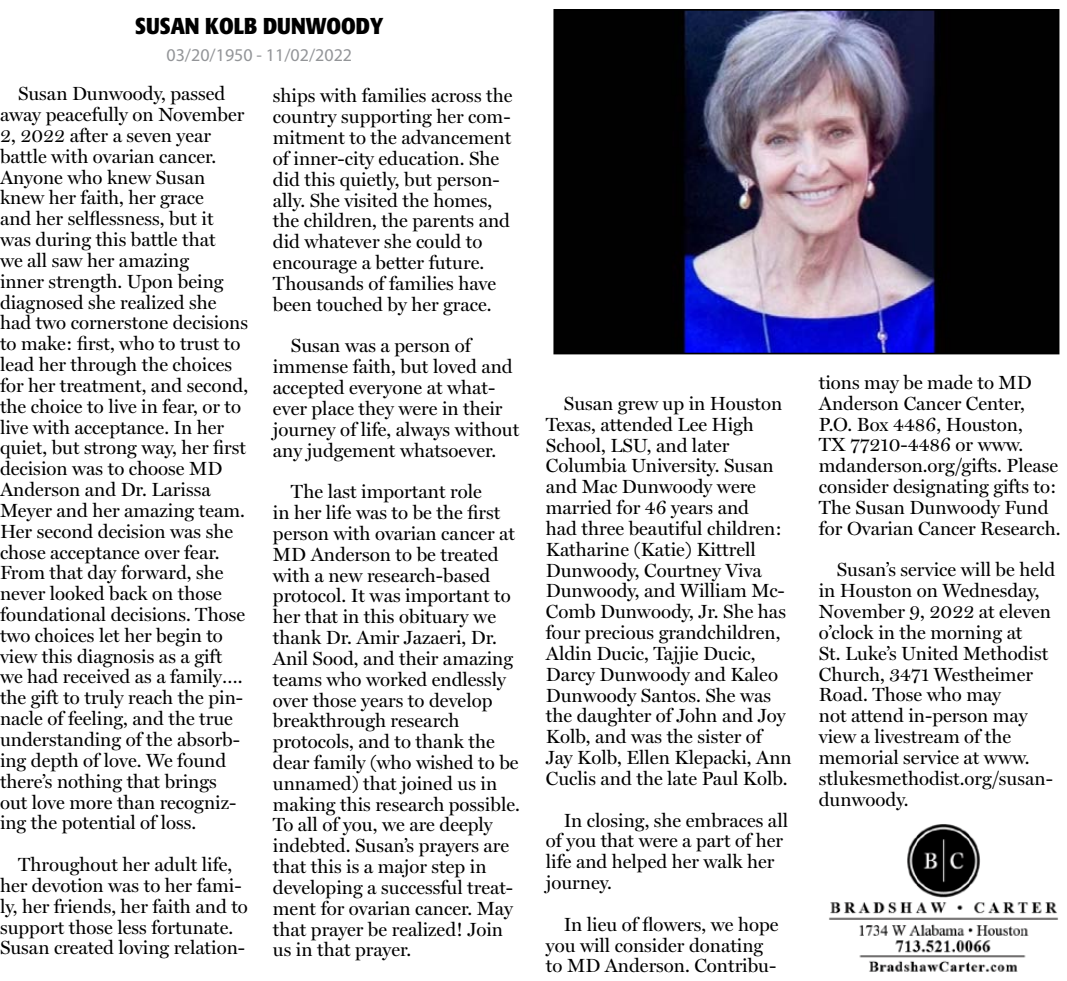
<style>
.page{position:relative;width:1067px;height:981px;background:#fff}
.page>*{position:absolute;margin:0;border:0;box-sizing:border-box;transform-origin:0 0}
.t1{font:700 condensed 22.72px "Formata";color:#000}
.t2{font:19.12px/20.7px "Miller Display";color:#000}
.t3{font:18px "Myriad Pro";color:#939598}
</style>
<div class="page">
<img style="left:556px;top:12px;width:500px;height:339px">
<div style="left:553px;top:9px;width:506px;height:345px;border:2px solid #000"></div>
<img style="left:829px;top:824px;width:229px;height:148px">
<p class="t1" style="left:135px;top:12px;width:250px">SUSAN KOLB DUNWOODY</p>
<p class="t3" style="left:166px;top:44px;width:187px">03/20/1950 - 11/02/2022</p>
<p class="t2" style="left:0;top:84px;width:250px;text-indent:18px">Susan Dunwoody, passed away peacefully on November<br>2, 2022 after a seven year battle with ovarian cancer.<br>Anyone who knew Susan knew her faith, her grace<br>and her selflessness, but it was during this battle that<br>we all saw her amazing<br>inner strength. Upon being diagnosed she realized she had two cornerstone decisions to make: first, who to trust to lead her through the choices for her treatment, and second, the choice to live in fear, or to live with acceptance. In her quiet, but strong way, her first decision was to choose MD<br>Anderson and Dr. Larissa<br>Meyer and her amazing team.<br>Her second decision was she chose acceptance over fear.<br>From that day forward, she never looked back on those foundational decisions. Those two choices let her begin to view this diagnosis as a gift we had received as a family…. the gift to truly reach the pin&shy;nacle of feeling, and the true understanding of the absorb&shy;ing depth of love. We found there’s nothing that brings out love more than recogniz&shy;ing the potential of loss.</p>
<p class="t2" style="left:0;top:854px;width:249px;text-indent:18px">Throughout her adult life, her devotion was to her fami&shy;ly, her friends, her faith and to support those less fortunate.<br>Susan created loving relation-</p>
<p class="t2" style="left:273px;top:86px;width:241px">ships with families across the country supporting her com&shy;mitment to the advancement of inner-city education. She did this quietly, but person&shy;ally. She visited the homes, the children, the parents and did whatever she could to encourage a better future.<br>Thousands of families have been touched by her grace.</p>
<p class="t2" style="left:273px;top:336px;width:248px;text-indent:18px">Susan was a person of immense faith, but loved and accepted everyone at what&shy;ever place they were in their journey of life, always without any judgement whatsoever.</p>
<p class="t2" style="left:273px;top:481px;width:248px;text-indent:18px">The last important role<br>in her life was to be the first person with ovarian cancer at<br>MD Anderson to be treated with a new research-based protocol. It was important to her that in this obituary we thank Dr. Amir Jazaeri, Dr.<br>Anil Sood, and their amazing teams who worked endlessly over those years to develop breakthrough research protocols, and to thank the dear family (who wished to be unnamed) that joined us in making this research possible.<br>To all of you, we are deeply indebted. Susan’s prayers are that this is a major step in developing a successful treat&shy;ment for ovarian cancer. May that prayer be realized! Join us in that prayer.</p>
<p class="t2" style="left:546px;top:393px;width:247px;text-indent:18px">Susan grew up in Houston<br>Texas, attended Lee High<br>School, LSU, and later<br>Columbia University. Susan and Mac Dunwoody were married for 46 years and<br>had three beautiful children:<br>Katharine (Katie) Kittrell<br>Dunwoody, Courtney Viva<br>Dunwoody, and William Mc-<br>Comb Dunwoody, Jr. She has four precious grandchildren,<br>Aldin Ducic, Tajjie Ducic,<br>Darcy Dunwoody and Kaleo<br>Dunwoody Santos. She was the daughter of John and Joy<br>Kolb, and was the sister of<br>Jay Kolb, Ellen Klepacki, Ann<br>Cuclis and the late Paul Kolb.</p>
<p class="t2" style="left:546px;top:809px;width:244px;text-indent:18px">In closing, she embraces all of you that were a part of her life and helped her walk her journey.</p>
<p class="t2" style="left:546px;top:913px;width:234px;text-indent:18px">In lieu of flowers, we hope you will consider donating to MD Anderson. Contribu-</p>
<p class="t2" style="left:818px;top:372px;width:243px">tions may be made to MD<br>Anderson Cancer Center,<br>P.O. Box 4486, Houston,<br>TX 77210-4486 or www. mdanderson.org/gifts. Please consider designating gifts to:<br>The Susan Dunwoody Fund for Ovarian Cancer Research.</p>
<p class="t2" style="left:818px;top:559px;width:238px;text-indent:18px">Susan’s service will be held in Houston on Wednesday,<br>November 9, 2022 at eleven o’clock in the morning at<br>St. Luke’s United Methodist<br>Church, 3471 Westheimer<br>Road. Those who may<br>not attend in-person may view a livestream of the memorial service at www. stlukesmethodist.org/susan&shy;dunwoody.</p>
</div>
